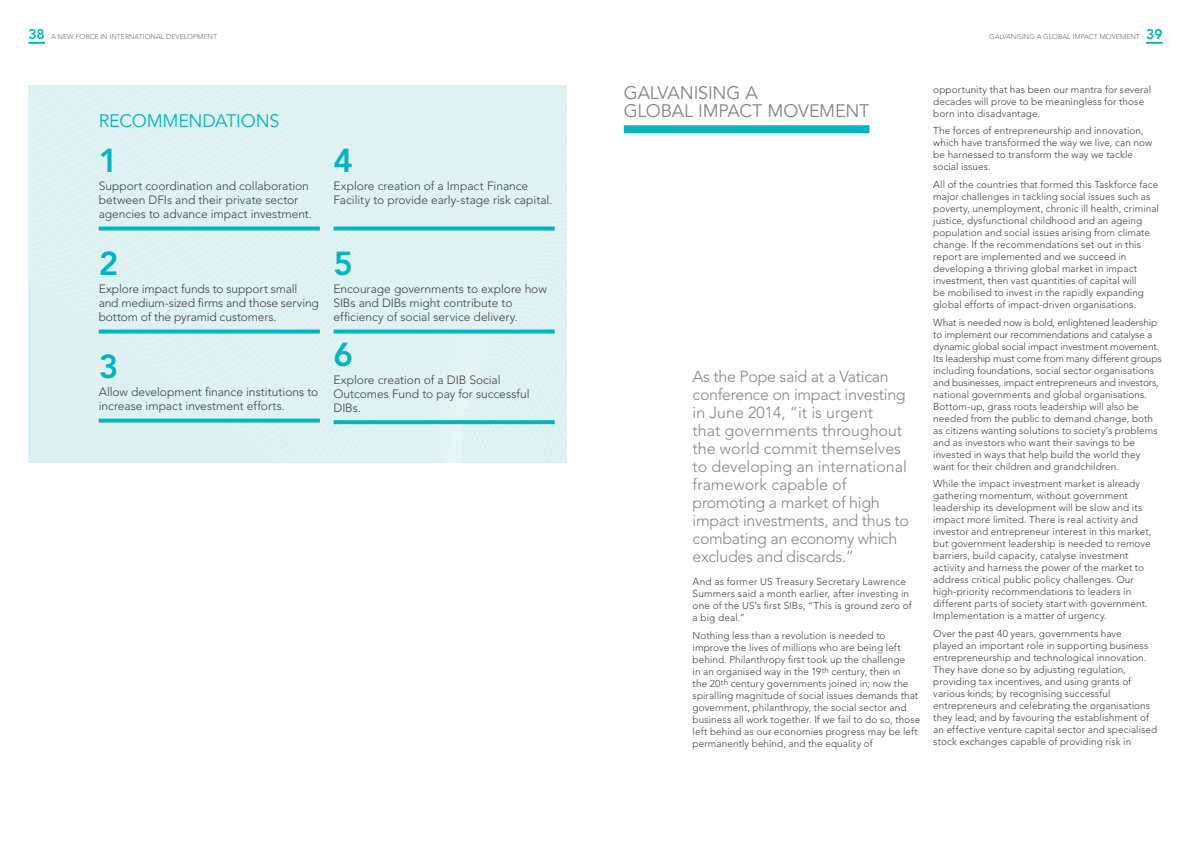
<style>
.page{position:relative;width:1191px;height:842px;background:#fff}
.page>*{position:absolute;margin:0;border:0;box-sizing:border-box;transform-origin:0 0}
.t1{font:800 33px "Avenir";color:#00b7c1}
.t2{font:18px/18px "Avenir";letter-spacing:-.015em;color:#838588}
.t3{font:18px "Avenir";letter-spacing:-.01em;color:#00b7c1}
.t4{font:300 16px/18px "Avenir LT Std";letter-spacing:-.02em;color:#838588}
.t5{font:300 12px/14px "Avenir";letter-spacing:-.005em;color:#414042}
.t6{font:300 10px/12px "Avenir";letter-spacing:.005em;color:#414042}
.t7{font:300 7px "Avenir";color:#6d6e71}
.s1{font-weight:800;font-size:14px;color:#00b7c1}
</style>
<div class="page">
<svg style="left:1146px;top:42px;width:16px;height:2px"></svg>
<svg style="left:28px;top:42px;width:17px;height:2px"></svg>
<div style="left:28px;top:86px;width:539px;height:377px;background:#ddf1f2"></div>
<svg style="left:98px;top:226px;width:457px;height:2px"></svg>
<svg style="left:99px;top:227px;width:221px;height:4px"></svg>
<svg style="left:99px;top:330px;width:221px;height:4px"></svg>
<svg style="left:99px;top:419px;width:221px;height:4px"></svg>
<svg style="left:333px;top:227px;width:221px;height:4px"></svg>
<svg style="left:333px;top:330px;width:221px;height:4px"></svg>
<svg style="left:333px;top:420px;width:221px;height:4px"></svg>
<div style="left:624px;top:125px;width:245px;height:8px;background:#00b7c1"></div>
<p class="t7" style="left:28px;top:32px;width:190px"><span class="s1">38</span> A NEW FORCE IN INTERNATIONAL DEVELOPMENT</p>
<p class="t7" style="left:989px;top:32px;width:175px">GALVANISING A GLOBAL IMPACT MOVEMENT <span class="s1">39</span></p>
<h2 class="t3" style="left:99px;top:111px;width:182px">RECOMMENDATIONS</h2>
<h1 class="t1" style="left:99px;top:141px;width:21px">1</h1>
<p class="t5" style="left:99px;top:179px;width:215px">Support coordination and collaboration between DFIs and their private sector agencies to advance impact investment.</p>
<h1 class="t1" style="left:99px;top:244px;width:21px">2</h1>
<p class="t5" style="left:99px;top:282px;width:222px">Explore impact funds to support small and medium-sized firms and those serving bottom of the pyramid customers.</p>
<h1 class="t1" style="left:99px;top:347px;width:21px">3</h1>
<p class="t5" style="left:99px;top:385px;width:221px">Allow development finance institutions to increase impact investment efforts.</p>
<h1 class="t1" style="left:333px;top:141px;width:21px">4</h1>
<p class="t5" style="left:333px;top:179px;width:220px">Explore creation of a Impact Finance<br>Facility to provide early-stage risk capital.</p>
<h2 class="t2" style="left:624px;top:84px;width:247px">GALVANISING A<br>GLOBAL IMPACT MOVEMENT</h2>
<h1 class="t1" style="left:333px;top:244px;width:21px">5</h1>
<p class="t5" style="left:333px;top:282px;width:215px">Encourage governments to explore how<br>SIBs and DIBs might contribute to efficiency of social service delivery.</p>
<h1 class="t1" style="left:333px;top:335px;width:21px">6</h1>
<p class="t5" style="left:333px;top:372px;width:198px">Explore creation of a DIB Social<br>Outcomes Fund to pay for successful<br>DIBs.</p>
<p class="t4" style="left:692px;top:367px;width:218px">As the Pope said at a Vatican conference on impact investing in June 2014, “it is urgent<br>that governments throughout the world commit themselves to developing an international framework capable of promoting a market of high impact investments, and thus to combating an economy which excludes and discards.”</p>
<p class="t6" style="left:692px;top:576px;width:221px">And as former US Treasury Secretary Lawrence Summers said a month earlier, after investing in one of the US’s first SIBs, “This is ground zero of a big deal.”</p>
<p class="t6" style="left:692px;top:629px;width:229px">Nothing less than a revolution is needed to improve the lives of millions who are being left behind. Philanthropy first took up the challenge<br>in an organised way in the 19<sup>th</sup> century, then in<br>the 20<sup>th</sup> century governments joined in; now the spiralling magnitude of social issues demands that government, philanthropy, the social sector and business all work together. If we fail to do so, those left behind as our economies progress may be left permanently behind, and the equality of</p>
<p class="t6" style="left:933px;top:83px;width:219px">opportunity that has been our mantra for several decades will prove to be meaningless for those born into disadvantage.</p>
<p class="t6" style="left:933px;top:125px;width:220px">The forces of entrepreneurship and innovation, which have transformed the way we live, can now be harnessed to transform the way we tackle social issues.</p>
<p class="t6" style="left:933px;top:179px;width:227px">All of the countries that formed this Taskforce face major challenges in tackling social issues such as poverty, unemployment, chronic ill health, criminal justice, dysfunctional childhood and an ageing population and social issues arising from climate change. If the recommendations set out in this report are implemented and we succeed in developing a thriving global market in impact investment, then vast quantities of capital will<br>be mobilised to invest in the rapidly expanding global efforts of impact-driven organisations.</p>
<p class="t6" style="left:933px;top:316px;width:230px">What is needed now is bold, enlightened leadership to implement our recommendations and catalyse a dynamic global social impact investment movement.<br>Its leadership must come from many different groups including foundations, social sector organisations and businesses, impact entrepreneurs and investors, national governments and global organisations.<br>Bottom-up, grass roots leadership will also be needed from the public to demand change, both as citizens wanting solutions to society’s problems and as investors who want their savings to be invested in ways that help build the world they want for their children and grandchildren.</p>
<p class="t6" style="left:933px;top:478px;width:220px">While the impact investment market is already gathering momentum, without government leadership its development will be slow and its impact more limited. There is real activity and investor and entrepreneur interest in this market, but government leadership is needed to remove barriers, build capacity, catalyse investment activity and harness the power of the market to address critical public policy challenges. Our high-priority recommendations to leaders in different parts of society start with government.<br>Implementation is a matter of urgency.</p>
<p class="t6" style="left:933px;top:628px;width:225px">Over the past 40 years, governments have<br>played an important role in supporting business entrepreneurship and technological innovation.<br>They have done so by adjusting regulation, providing tax incentives, and using grants of various kinds; by recognising successful entrepreneurs and celebrating the organisations they lead; and by favouring the establishment of an effective venture capital sector and specialised stock exchanges capable of providing risk in</p>
</div>
